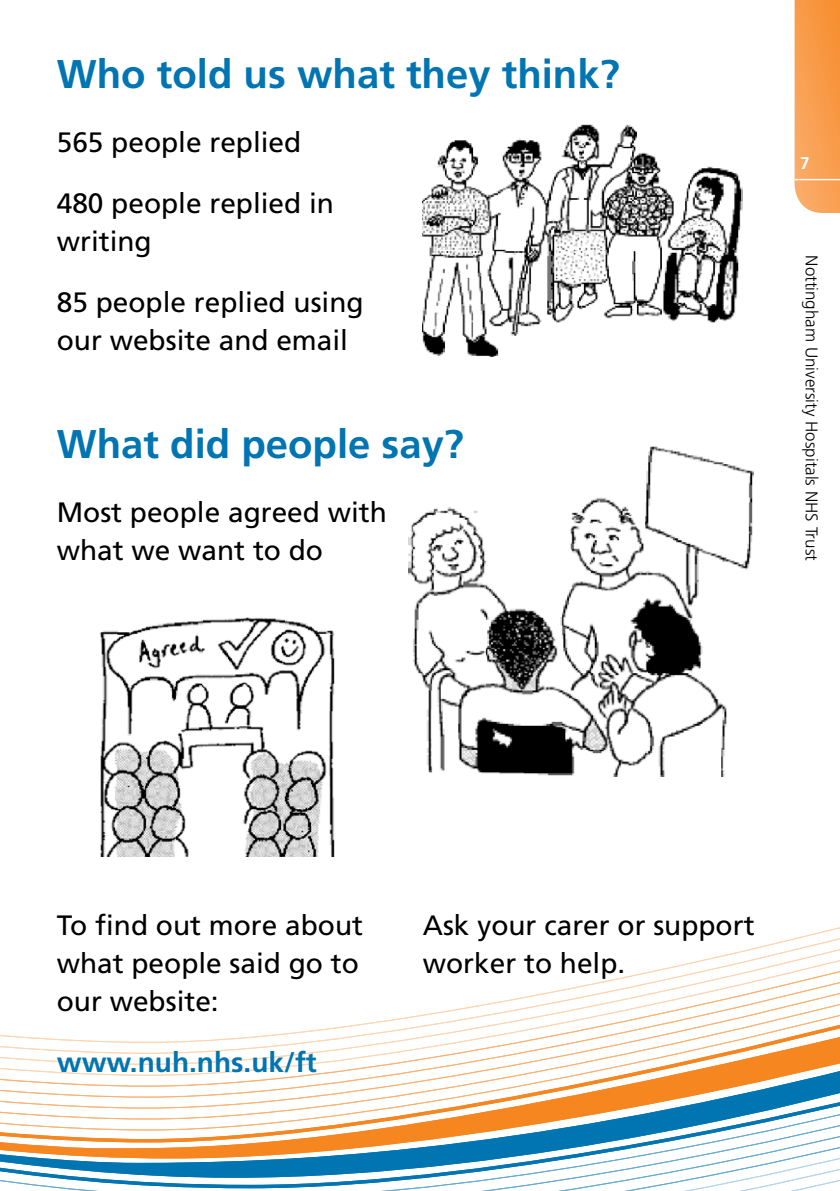
<style>
.page{position:relative;width:840px;height:1191px;background:#fff}
.page>*{position:absolute;margin:0;border:0;box-sizing:border-box;transform-origin:0 0}
.t1{font:700 40px "Frutiger";color:#0075b2}
.t2{font:28px/38px "Frutiger";color:#000}
.t3{font:700 28px "Frutiger";color:#0075b2}
.t4{font:300 17px "Frutiger";color:#000}
.t5{font:700 17px "Frutiger";color:#fff}
</style>
<div class="page">
<svg style="left:794px;top:0;width:45px;height:213px;background:#f8a053"></svg>
<hr style="left:794px;top:179px;width:45px;height:1px;background:#fff">
<svg style="left:0;top:1148px;width:839px;height:6px"></svg>
<svg style="left:0;top:1154px;width:839px;height:37px"></svg>
<svg style="left:0;top:1135px;width:839px;height:13px"></svg>
<svg style="left:0;top:1124px;width:839px;height:11px"></svg>
<svg style="left:0;top:1113px;width:839px;height:11px"></svg>
<svg style="left:0;top:1102px;width:839px;height:11px"></svg>
<svg style="left:0;top:1091px;width:839px;height:11px"></svg>
<svg style="left:0;top:1080px;width:839px;height:11px"></svg>
<svg style="left:0;top:1069px;width:839px;height:11px"></svg>
<svg style="left:0;top:1058px;width:839px;height:11px"></svg>
<svg style="left:0;top:1047px;width:839px;height:11px"></svg>
<svg style="left:0;top:927px;width:839px;height:120px"></svg>
<img style="left:408px;top:446px;width:345px;height:330px">
<img style="left:422px;top:124px;width:320px;height:232px">
<img style="left:99px;top:617px;width:236px;height:240px">
<h1 class="t1" style="left:57px;top:50px;width:564px">Who told us what they think?</h1>
<p class="t2" style="left:57px;top:112px;width:279px;line-height:60.6px">565 people replied<br>480 people replied in</p>
<p class="t2" style="left:57px;top:211px;width:308px;line-height:60.6px">writing<br>85 people replied using</p>
<p class="t2" style="left:57px;top:321px;width:292px">our website and email</p>
<h1 class="t1" style="left:57px;top:420px;width:408px">What did people say?</h1>
<p class="t2" style="left:57px;top:493px;width:331px">Most people agreed with what we want to do</p>
<p class="t5" style="left:799px;top:153px;width:11px">7</p>
<p class="t4" style="left:821px;top:255px;width:307px;rotate:90deg">Nottingham University Hospitals NHS Trust</p>
<p class="t2" style="left:57px;top:906px;width:307px">To find out more about what people said go to our website:</p>
<p class="t3" style="left:57px;top:1045px;width:261px">www.nuh.nhs.uk/ft</p>
<p class="t2" style="left:422px;top:906px;width:333px">Ask your carer or support worker to help.</p>
</div>
